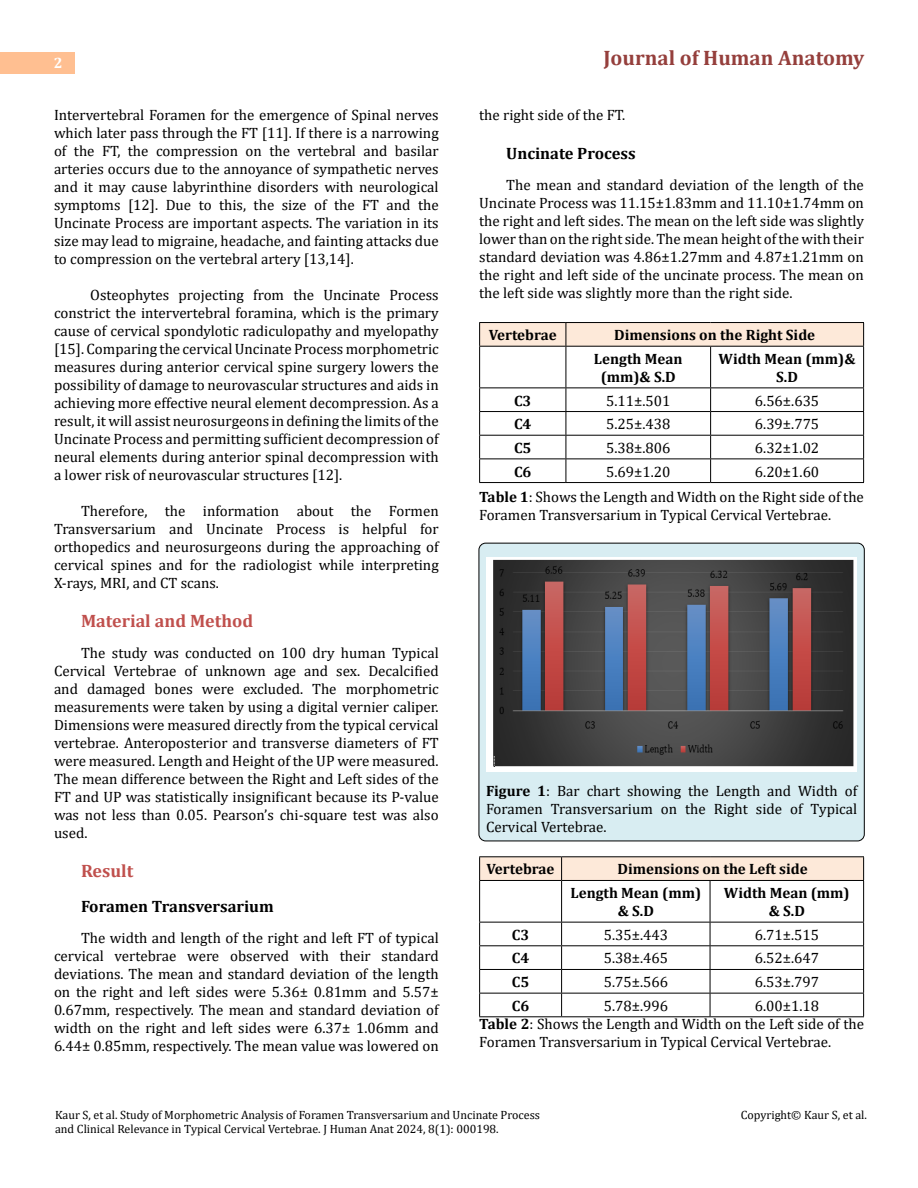
<style>
.page{position:relative;width:918px;height:1188px;background:#fff}
.page>*{position:absolute;margin:0;border:0;box-sizing:border-box;transform-origin:0 0}
.t1{font:700 21px "Cambria";color:#953f3c}
.t2{font:700 18px "Cambria";color:#c0504d}
.t3{font:700 16.5px "Cambria";color:#000}
.t4{font:15px/18px "Cambria";color:#000;text-align:justify}
.t5{font:700 15px/23.7px "Cambria";color:#000}
.t6{font:700 15px "Cambria";color:#fff}
.t7{font:12px/14.4px "Cambria";color:#000}
.s1{font-weight:700}
</style>
<div class="page">
<div style="left:0;top:52px;width:74px;height:21px;background:#ffbf91"></div>
<div style="left:479px;top:543px;width:385px;height:298px;background:#d8edf2;border-radius:7px"></div>
<div style="left:479px;top:543px;width:386px;height:298px;border:1px solid #000;border-radius:7px"></div>
<hr style="left:479px;top:322px;width:87px;height:1px;background:#000">
<hr style="left:566px;top:322px;width:145px;height:1px;background:#000">
<hr style="left:711px;top:322px;width:153px;height:1px;background:#000">
<svg style="left:479px;top:323px;width:385px;height:23px;background:#f7e3d4"></svg>
<hr style="left:479px;top:346px;width:87px;height:1px;background:#000">
<hr style="left:479px;top:347px;width:1px;height:41px;background:#000">
<hr style="left:566px;top:346px;width:145px;height:1px;background:#000">
<hr style="left:566px;top:347px;width:1px;height:41px;background:#000">
<hr style="left:711px;top:346px;width:153px;height:1px;background:#000">
<hr style="left:710px;top:347px;width:1px;height:41px;background:#000">
<hr style="left:863px;top:347px;width:1px;height:41px;background:#000">
<hr style="left:479px;top:388px;width:87px;height:1px;background:#000">
<hr style="left:566px;top:388px;width:145px;height:1px;background:#000">
<hr style="left:711px;top:388px;width:153px;height:1px;background:#000">
<hr style="left:479px;top:411px;width:87px;height:1px;background:#000">
<hr style="left:566px;top:411px;width:145px;height:1px;background:#000">
<hr style="left:711px;top:411px;width:153px;height:1px;background:#000">
<hr style="left:479px;top:435px;width:87px;height:1px;background:#000">
<hr style="left:566px;top:435px;width:145px;height:1px;background:#000">
<hr style="left:711px;top:435px;width:153px;height:1px;background:#000">
<hr style="left:479px;top:459px;width:87px;height:1px;background:#000">
<svg style="left:479px;top:388px;width:1px;height:94px"></svg>
<hr style="left:566px;top:459px;width:145px;height:1px;background:#000">
<svg style="left:566px;top:388px;width:1px;height:94px"></svg>
<hr style="left:711px;top:459px;width:153px;height:1px;background:#000">
<svg style="left:710px;top:388px;width:1px;height:94px"></svg>
<svg style="left:863px;top:388px;width:1px;height:94px"></svg>
<hr style="left:479px;top:482px;width:87px;height:1px;background:#000">
<hr style="left:566px;top:482px;width:145px;height:1px;background:#000">
<hr style="left:711px;top:482px;width:153px;height:1px;background:#000">
<img style="left:486px;top:557px;width:371px;height:214px">
<hr style="left:479px;top:856px;width:83px;height:1px;background:#000">
<hr style="left:562px;top:856px;width:148px;height:1px;background:#000">
<hr style="left:710px;top:856px;width:154px;height:1px;background:#000">
<svg style="left:479px;top:857px;width:385px;height:23px;background:#f7e3d4"></svg>
<hr style="left:479px;top:880px;width:83px;height:1px;background:#000">
<hr style="left:479px;top:881px;width:1px;height:41px;background:#000">
<hr style="left:562px;top:880px;width:148px;height:1px;background:#000">
<hr style="left:561px;top:881px;width:1px;height:41px;background:#000">
<hr style="left:710px;top:880px;width:154px;height:1px;background:#000">
<hr style="left:710px;top:881px;width:1px;height:41px;background:#000">
<hr style="left:863px;top:881px;width:1px;height:41px;background:#000">
<hr style="left:479px;top:922px;width:83px;height:1px;background:#000">
<hr style="left:479px;top:945px;width:83px;height:1px;background:#000">
<hr style="left:479px;top:969px;width:83px;height:1px;background:#000">
<hr style="left:479px;top:993px;width:83px;height:1px;background:#000">
<svg style="left:479px;top:923px;width:1px;height:93px"></svg>
<svg style="left:561px;top:922px;width:303px;height:94px"></svg>
<hr style="left:479px;top:1016px;width:83px;height:1px;background:#000">
<hr style="left:562px;top:1016px;width:148px;height:1px;background:#000">
<hr style="left:710px;top:1016px;width:154px;height:1px;background:#000">
<p class="t6" style="left:54px;top:53px;width:10px">2</p>
<h1 class="t1" style="left:603px;top:43px;width:262px">Journal of Human Anatomy</h1>
<p class="t4" style="left:54px;top:105px;width:386px">Intervertebral Foramen for the emergence of Spinal nerves which later pass through the FT [11]. If there is a narrowing of the FT, the compression on the vertebral and basilar arteries occurs due to the annoyance of sympathetic nerves and it may cause labyrinthine disorders with neurological symptoms [12]. Due to this, the size of the FT and the Uncinate Process are important aspects. The variation in its size may lead to migraine, headache, and fainting attacks due to compression on the vertebral artery [13,14].</p>
<p class="t4" style="left:54px;top:285px;width:386px;text-indent:36px">Osteophytes projecting from the Uncinate Process constrict the intervertebral foramina, which is the primary cause of cervical spondylotic radiculopathy and myelopathy [15]. Comparing the cervical Uncinate Process morphometric measures during anterior cervical spine surgery lowers the possibility of damage to neurovascular structures and aids in achieving more effective neural element decompression. As a result, it will assist neurosurgeons in defining the limits of the Uncinate Process and permitting sufficient decompression of neural elements during anterior spinal decompression with a lower risk of neurovascular structures [12].</p>
<p class="t4" style="left:54px;top:501px;width:386px;text-indent:27px">Therefore, the information about the Formen Transversarium and Uncinate Process is helpful for orthopedics and neurosurgeons during the approaching of cervical spines and for the radiologist while interpreting X-rays, MRI, and CT scans.</p>
<p class="t2" style="left:81px;top:608px;width:174px">Material and Method</p>
<p class="t4" style="left:54px;top:644px;width:386px;text-indent:27px">The study was conducted on 100 dry human Typical Cervical Vertebrae of unknown age and sex. Decalcified and damaged bones were excluded. The morphometric measurements were taken by using a digital vernier caliper.<br>Dimensions were measured directly from the typical cervical vertebrae. Anteroposterior and transverse diameters of FT were measured. Length and Height of the UP were measured.<br>The mean difference between the Right and Left sides of the FT and UP was statistically insignificant because its P-value was not less than 0.05. Pearson’s chi-square test was also used.</p>
<p class="t2" style="left:81px;top:858px;width:54px">Result</p>
<p class="t3" style="left:81px;top:894px;width:194px">Foramen Transversarium</p>
<p class="t4" style="left:54px;top:929px;width:386px;text-indent:27px">The width and length of the right and left FT of typical cervical vertebrae were observed with their standard deviations. The mean and standard deviation of the length on the right and left sides were 5.36± 0.81mm and 5.57± 0.67mm, respectively. The mean and standard deviation of width on the right and left sides were 6.37± 1.06mm and 6.44± 0.85mm, respectively. The mean value was lowered on</p>
<p class="t4" style="left:479px;top:105px;width:147px">the right side of the FT.</p>
<p class="t3" style="left:506px;top:141px;width:131px">Uncinate Process</p>
<p class="t4" style="left:479px;top:176px;width:386px;text-indent:27px">The mean and standard deviation of the length of the Uncinate Process was 11.15±1.83mm and 11.10±1.74mm on the right and left sides. The mean on the left side was slightly lower than on the right side. The mean height of the with their standard deviation was 4.86±1.27mm and 4.87±1.21mm on the right and left side of the uncinate process. The mean on the left side was slightly more than the right side.</p>
<p class="t5" style="left:489px;top:323px;width:70px">Vertebrae</p>
<p class="t5" style="left:594px;top:323px;width:223px;text-indent:20px">Dimensions on the Right Side<br>Length Mean</p>
<p class="t5" style="left:601px;top:364px;width:77px">(mm)&amp; S.D</p>
<p class="t5" style="left:719px;top:349px;width:138px;line-height:18px;text-align:center">Width Mean (mm)&amp;<br>S.D</p>
<p class="t5" style="left:514px;top:388px;width:19px">C3</p>
<p class="t4" style="left:606px;top:391px;width:66px">5.11±.501</p>
<p class="t4" style="left:755px;top:391px;width:66px">6.56±.635</p>
<p class="t5" style="left:514px;top:412px;width:19px">C4</p>
<p class="t4" style="left:606px;top:415px;width:66px">5.25±.438</p>
<p class="t4" style="left:755px;top:415px;width:66px">6.39±.775</p>
<p class="t5" style="left:514px;top:435px;width:19px">C5</p>
<p class="t4" style="left:606px;top:439px;width:66px">5.38±.806</p>
<p class="t4" style="left:755px;top:439px;width:66px">6.32±1.02</p>
<p class="t5" style="left:514px;top:459px;width:19px">C6</p>
<p class="t4" style="left:606px;top:462px;width:66px">5.69±1.20</p>
<p class="t4" style="left:479px;top:459px;width:386px;line-height:25.2px;text-indent:276px">6.20±1.60<br><span class="s1">Table 1</span>: Shows the Length and Width on the Right side of the</p>
<p class="t4" style="left:479px;top:506px;width:353px">Foramen Transversarium in Typical Cervical Vertebrae.</p>
<p class="t4" style="left:486px;top:782px;width:373px"><span class="s1">Figure 1</span>: Bar chart showing the Length and Width of Foramen Transversarium on the Right side of Typical Cervical Vertebrae.</p>
<p class="t5" style="left:487px;top:857px;width:70px">Vertebrae</p>
<p class="t5" style="left:570px;top:857px;width:239px;text-indent:47px">Dimensions on the Left side<br>Length Mean (mm)</p>
<p class="t5" style="left:618px;top:899px;width:38px">&amp; S.D</p>
<p class="t5" style="left:724px;top:884px;width:127px;line-height:18px;text-align:center">Width Mean (mm) &amp; S.D</p>
<p class="t5" style="left:512px;top:922px;width:19px">C3</p>
<p class="t4" style="left:604px;top:926px;width:66px">5.35±.443</p>
<p class="t4" style="left:755px;top:926px;width:66px">6.71±.515</p>
<p class="t5" style="left:512px;top:946px;width:19px">C4</p>
<p class="t4" style="left:604px;top:949px;width:66px">5.38±.465</p>
<p class="t4" style="left:755px;top:949px;width:66px">6.52±.647</p>
<p class="t5" style="left:512px;top:970px;width:19px">C5</p>
<p class="t4" style="left:604px;top:973px;width:66px">5.75±.566</p>
<p class="t4" style="left:755px;top:973px;width:66px">6.53±.797</p>
<p class="t5" style="left:512px;top:993px;width:19px">C6</p>
<p class="t4" style="left:604px;top:997px;width:66px">5.78±.996</p>
<p class="t4" style="left:479px;top:997px;width:386px;text-align:left;text-indent:275px">6.00±1.18<br><span class="s1">Table 2</span>: Shows the Length and Width on the Left side of the<br>Foramen Transversarium in Typical Cervical Vertebrae.</p>
<p class="t7" style="left:55px;top:1108px;width:486px">Kaur S, et al. Study of Morphometric Analysis of Foramen Transversarium and Uncinate Process and Clinical Relevance in Typical Cervical Vertebrae. J Human Anat 2024, 8(1): 000198.</p>
<p class="t7" style="left:741px;top:1108px;width:128px">Copyright© Kaur S, et al.</p>
</div>
